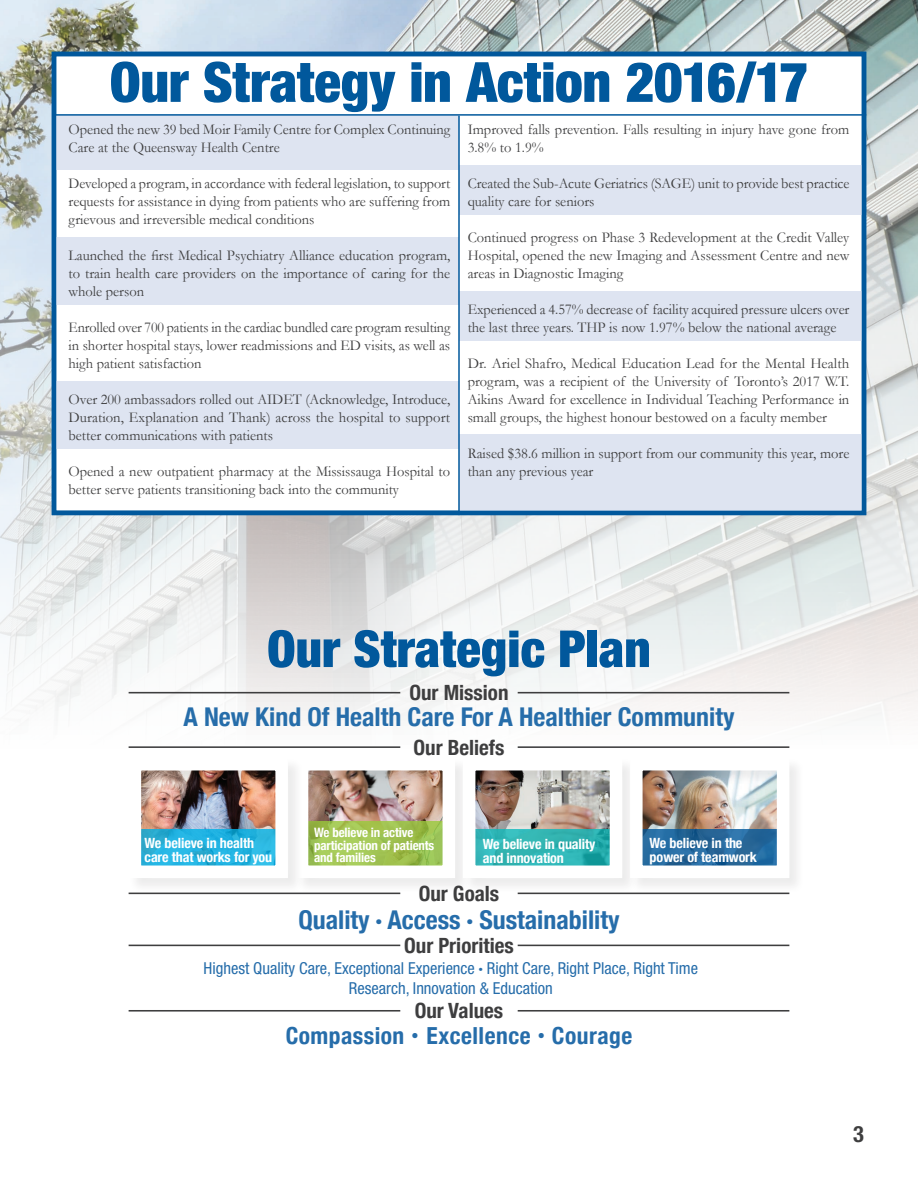
<style>
.page{position:relative;width:918px;height:1188px;background:#fff}
.page>*{position:absolute;margin:0;border:0;box-sizing:border-box;transform-origin:0 0}
.t1{font:900 condensed 55.5px "Helvetica Neue";letter-spacing:-.005em;color:#01589c}
.t2{font:900 condensed 51px "Helvetica Neue";color:#01589c}
.t3{font:700 condensed 25.95px "Helvetica Neue";color:#266daa}
.t4{font:700 condensed 23.55px "Helvetica Neue";letter-spacing:.02em;color:#266daa}
.t5{font:700 condensed 22.5px "Helvetica Neue";color:#3e3e3f}
.t6{font:700 condensed 21px "Helvetica Neue";color:#3e3e3f}
.t7{font:condensed 16.5px/19.8px "Helvetica Neue LT Std";color:#266daa;text-align:center}
.t8{font:15px/18px "Garamond";color:#3e3e3f;scale:.96 1}
.t9{font:15px/18px "Garamond";color:#3e3e3f;text-align:justify}
.t10{font:15px/18px "Garamond";color:#3e3e3f;text-align:justify;scale:.95 1}
.t11{font:15px/18px "Garamond";color:#3e3e3f;text-align:justify;scale:.94 1}
.t12{font:700 condensed 14.1px/14.1px "Helvetica Neue";letter-spacing:-.01em;color:#fff}
.t13{font:700 condensed 12.9px/12.9px "Helvetica Neue";letter-spacing:-.01em;color:#fff}
.s1{font-family:"Helvetica Neue";font-weight:700}
.s2{font-stretch:normal}
</style>
<div class="page">
<img style="left:0;top:0;width:918px;height:1012px">
<div style="left:52px;top:52px;width:814px;height:463px;background:#fff"></div>
<hr style="left:129px;top:692px;width:271px;height:1px;background:#3e3e3f">
<hr style="left:518px;top:692px;width:271px;height:1px;background:#3e3e3f">
<div style="left:295px;top:757px;width:176px;height:137px;background:#231f20;opacity:.09"></div>
<div style="left:296px;top:758px;width:159px;height:120px;border:13px solid #fff"></div>
<div style="left:462px;top:757px;width:176px;height:137px;background:#231f20;opacity:.09"></div>
<div style="left:463px;top:758px;width:159px;height:120px;border:13px solid #fff"></div>
<div style="left:629px;top:757px;width:176px;height:137px;background:#231f20;opacity:.09"></div>
<div style="left:630px;top:758px;width:159px;height:120px;border:13px solid #fff"></div>
<div style="left:128px;top:757px;width:176px;height:137px;background:#231f20;opacity:.09"></div>
<div style="left:129px;top:758px;width:159px;height:120px;border:13px solid #fff"></div>
<hr style="left:129px;top:746px;width:271px;height:2px;background:#3e3e3f">
<hr style="left:518px;top:746px;width:271px;height:2px;background:#3e3e3f">
<hr style="left:129px;top:893px;width:271px;height:1px;background:#3e3e3f">
<hr style="left:518px;top:893px;width:271px;height:1px;background:#3e3e3f">
<hr style="left:129px;top:945px;width:271px;height:1px;background:#3e3e3f">
<hr style="left:518px;top:945px;width:271px;height:1px;background:#3e3e3f">
<hr style="left:129px;top:1010px;width:271px;height:2px;background:#3e3e3f">
<hr style="left:518px;top:1010px;width:271px;height:2px;background:#3e3e3f">
<div style="left:57px;top:115px;width:402px;height:54px;background:#dee4f1"></div>
<div style="left:57px;top:237px;width:402px;height:67px;background:#dee4f1"></div>
<div style="left:57px;top:381px;width:402px;height:67px;background:#dee4f1"></div>
<div style="left:459px;top:165px;width:402px;height:49px;background:#dee4f1"></div>
<div style="left:459px;top:291px;width:402px;height:49px;background:#dee4f1"></div>
<div style="left:459px;top:435px;width:402px;height:79px;background:#dee4f1"></div>
<hr style="left:458px;top:116px;width:2px;height:399px;background:#01589c">
<hr style="left:54px;top:114px;width:812px;height:2px;background:#01589c">
<div style="left:52px;top:52px;width:814px;height:463px;border:4px solid #01589c"></div>
<p class="t1" style="left:110px;top:48px;width:700px">Our Strategy in Action 2016/17</p>
<p class="t8" style="left:69px;top:120px;width:399px">Opened the new 39 bed Moir Family Centre for Complex Continuing<br>Care at the Queensway Health Centre</p>
<p class="t10" style="left:69px;top:174px;width:403px">Developed a program, in accordance with federal legislation, to support requests for assistance in dying from patients who are suffering from grievous and irreversible medical conditions</p>
<p class="t9" style="left:69px;top:246px;width:383px">Launched the first Medical Psychiatry Alliance education program, to train health care providers on the importance of caring for the whole person</p>
<p class="t11" style="left:69px;top:318px;width:408px">Enrolled over 700 patients in the cardiac bundled care program resulting in shorter hospital stays, lower readmissions and ED visits, as well as high patient satisfaction</p>
<p class="t8" style="left:69px;top:390px;width:399px;text-align:justify">Over 200 ambassadors rolled out AIDET (Acknowledge, Introduce, Duration, Explanation and Thank) across the hospital to support better communications with patients</p>
<p class="t8" style="left:69px;top:462px;width:399px">Opened a new outpatient pharmacy at the Mississauga Hospital to better serve patients transitioning back into the community</p>
<p class="t8" style="left:468px;top:120px;width:399px">Improved falls prevention. Falls resulting in injury have gone from<br>3.8% to 1.9%</p>
<p class="t10" style="left:468px;top:174px;width:403px">Created the Sub-Acute Geriatrics (SAGE) unit to provide best practice quality care for seniors</p>
<p class="t8" style="left:468px;top:228px;width:399px;text-align:justify">Continued progress on Phase 3 Redevelopment at the Credit Valley Hospital, opened the new Imaging and Assessment Centre and new areas in Diagnostic Imaging</p>
<p class="t8" style="left:468px;top:300px;width:399px">Experienced a 4.57% decrease of facility acquired pressure ulcers over the last three years. THP is now 1.97% below the national average</p>
<p class="t9" style="left:468px;top:354px;width:383px">Dr. Ariel Shafro, Medical Education Lead for the Mental Health program, was a recipient of the University of Toronto’s 2017 W.T.<br>Aikins Award for excellence in Individual Teaching Performance in small groups, the highest honour bestowed on a faculty member</p>
<p class="t8" style="left:468px;top:444px;width:399px">Raised $38.6 million in support from our community this year, more than any previous year</p>
<p class="t2" style="left:267px;top:617px;width:385px">Our Strategic Plan</p>
<p class="t3" style="left:183px;top:695px;width:553px">A New Kind Of Health Care For A Healthier Community</p>
<p class="t6" style="left:409px;top:675px;width:101px">Our Mission</p>
<p class="t6" style="left:414px;top:730px;width:92px">Our Beliefs</p>
<p class="t12" style="left:145px;top:835px;width:129px">We believe in health care that works for you</p>
<p class="t13" style="left:314px;top:825px;width:122px">We believe in active participation of patients and families</p>
<p class="t12" style="left:483px;top:836px;width:114px">We believe in quality and innovation</p>
<p class="t12" style="left:650px;top:835px;width:109px">We believe in the power of teamwork</p>
<p class="t6" style="left:419px;top:876px;width:82px">Our Goals</p>
<p class="t3" style="left:298px;top:898px;width:323px">Quality · Access · Sustainability</p>
<p class="t6" style="left:404px;top:928px;width:111px">Our Priorities</p>
<p class="t7" style="left:204px;top:958px;width:496px">Highest Quality Care, Exceptional Experience <span class="s1">·</span> Right Care, Right Place, Right Time<br>Research, Innovation &amp; Education</p>
<p class="t6" style="left:415px;top:993px;width:90px">Our Values</p>
<p class="t4" style="left:286px;top:1016px;width:348px">Compassion <span class="s2">•</span> Excellence <span class="s2">•</span> Courage</p>
<p class="t5" style="left:853px;top:1120px;width:12px">3</p>
</div>
